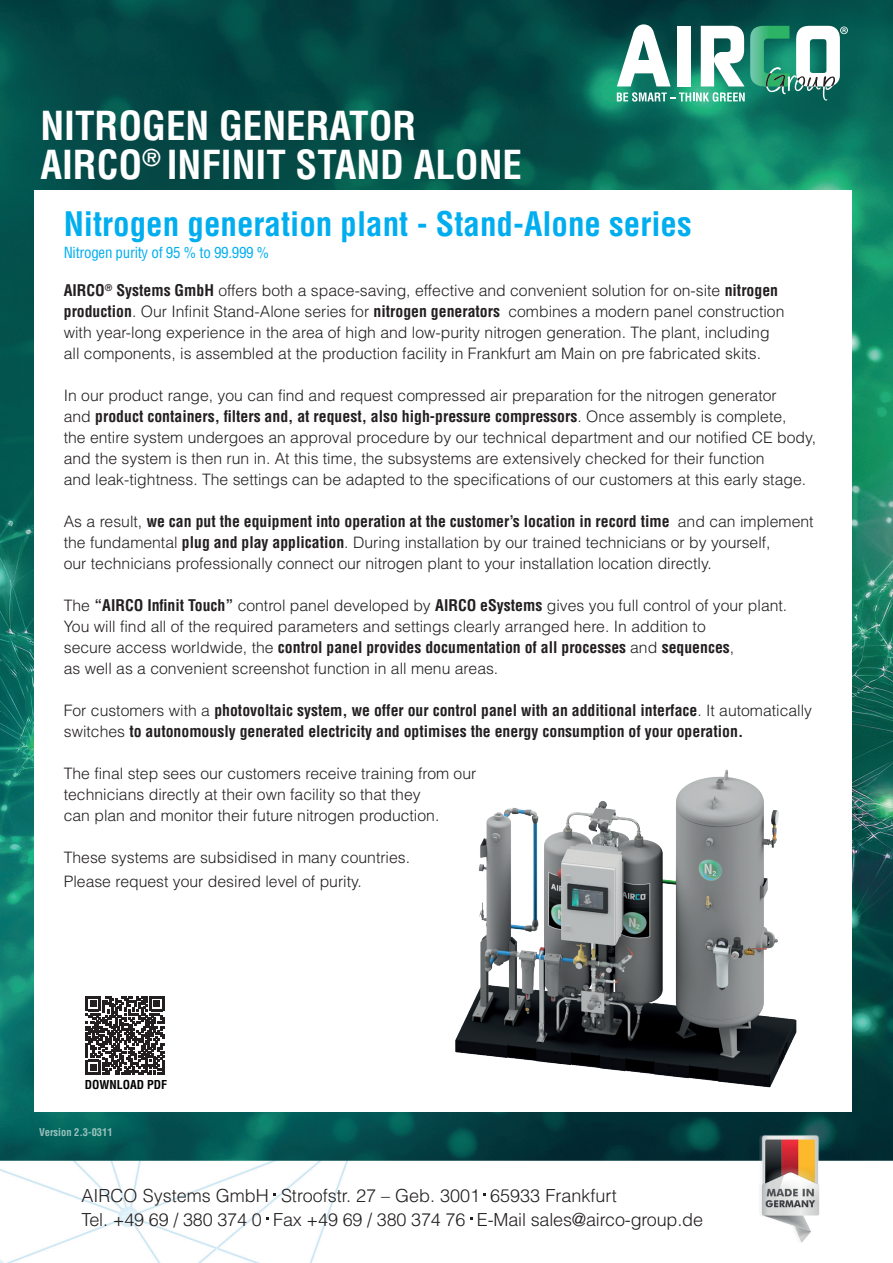
<style>
.page{position:relative;width:893px;height:1263px;background:#fff}
.page>*{position:absolute;margin:0;border:0;box-sizing:border-box;transform-origin:0 0}
.t1{font:700 condensed 39px/39px "Helvetica LT Std";color:#fff}
.t2{font:700 condensed 33px "Helvetica LT Std";color:#00aeef}
.t3{font:300 18px/24px "Helvetica LT Std";color:#231f20}
.t4{font:300 15.75px/21px "Helvetica LT Std";color:#231f20}
.t5{font:700 condensed 15.75px/21px "Helvetica LT Std";color:#231f20}
.t6{font:condensed 15px "Helvetica LT Std";letter-spacing:-.02em;color:#00aeef}
.t7{font:700 condensed 12px "Helvetica LT Std";color:#000001}
.t8{font:700 condensed 10.5px "Helvetica LT Std";color:#fff}
.s1{font-weight:700;font-stretch:condensed}
.s2{font-weight:300;font-stretch:normal}
</style>
<div class="page">
<img style="left:0;top:0;width:893px;height:1263px">
<div style="left:34px;top:190px;width:817px;height:921px;background:#fff"></div>
<img style="left:455px;top:737px;width:400px;height:360px">
<svg style="left:86px;top:996px;width:78px;height:79px"></svg>
<img style="left:745px;top:1119px;width:83px;height:131px">
<svg style="left:617px;top:24px;width:231px;height:78px"></svg>
<h1 class="t1" style="left:40px;top:106px;width:483px">NITROGEN GENERATOR<br>AIRCO<sup>®</sup> INFINIT STAND ALONE</h1>
<h2 class="t2" style="left:64px;top:204px;width:629px">Nitrogen generation plant - Stand-Alone series</h2>
<p class="t6" style="left:64px;top:243px;width:207px">Nitrogen purity of 95 % to 99.999 %</p>
<p class="t4" style="left:64px;top:280px;width:722px"><span class="s1">AIRCO</span><sup>®</sup> <span class="s1">Systems GmbH</span> offers both a space-saving, effective and convenient solution for on-site <span class="s1">nitrogen production</span>. Our Infinit Stand-Alone series for <span class="s1">nitrogen generators</span> combines a modern panel construction with year-long experience in the area of high and low-purity nitrogen generation. The plant, including all components, is assembled at the production facility in Frankfurt am Main on pre fabricated skits.</p>
<p class="t4" style="left:64px;top:385px;width:754px">In our product range, you can find and request compressed air preparation for the nitrogen generator<br>and <span class="s1">product containers, filters and, at request, also high-pressure compressors</span>. Once assembly is complete,<br>the entire system undergoes an approval procedure by our technical department and our notified CE body, and the system is then run in. At this time, the subsystems are extensively checked for their function<br>and leak-tightness. The settings can be adapted to the specifications of our customers at this early stage.</p>
<p class="t4" style="left:64px;top:511px;width:751px">As a result, <span class="s1">we can put the equipment into operation at the customer’s location in record time</span> and can implement the fundamental <span class="s1">plug and play application</span>. During installation by our trained technicians or by yourself,<br>our technicians professionally connect our nitrogen plant to your installation location directly.</p>
<p class="t4" style="left:64px;top:595px;width:725px">The <span class="s1">“AIRCO Infinit Touch”</span> control panel developed by <span class="s1">AIRCO eSystems</span> gives you full control of your plant.<br>You will find all of the required parameters and settings clearly arranged here. In addition to<br>secure access worldwide, the <span class="s1">control panel provides documentation of all processes</span> and <span class="s1">sequences</span>,<br>as well as a convenient screenshot function in all menu areas.</p>
<p class="t5" style="left:64px;top:700px;width:750px"><span class="s2">For customers with a</span> photovoltaic system, we offer our control panel with an additional interface<span class="s2">. It automatically switches</span> to autonomously generated electricity and optimises the energy consumption of your operation.</p>
<p class="t4" style="left:64px;top:763px;width:414px">The final step sees our customers receive training from our technicians directly at their own facility so that they<br>can plan and monitor their future nitrogen production.</p>
<p class="t4" style="left:64px;top:845px;width:348px;line-height:24px">These systems are subsidised in many countries.<br>Please request your desired level of purity.</p>
<p class="t7" style="left:85px;top:1077px;width:84px">DOWNLOAD PDF</p>
<p class="t8" style="left:39px;top:1126px;width:75px">Version 2.3-0311</p>
<p class="t3" style="left:82px;top:1183px;width:623px">AIRCO Systems GmbH Stroofstr. 27 – Geb. 3001 65933 Frankfurt<br>Tel. +49 69 / 380 374 0 Fax +49 69 / 380 374 76 E-Mail sales@airco-group.de</p>
</div>
